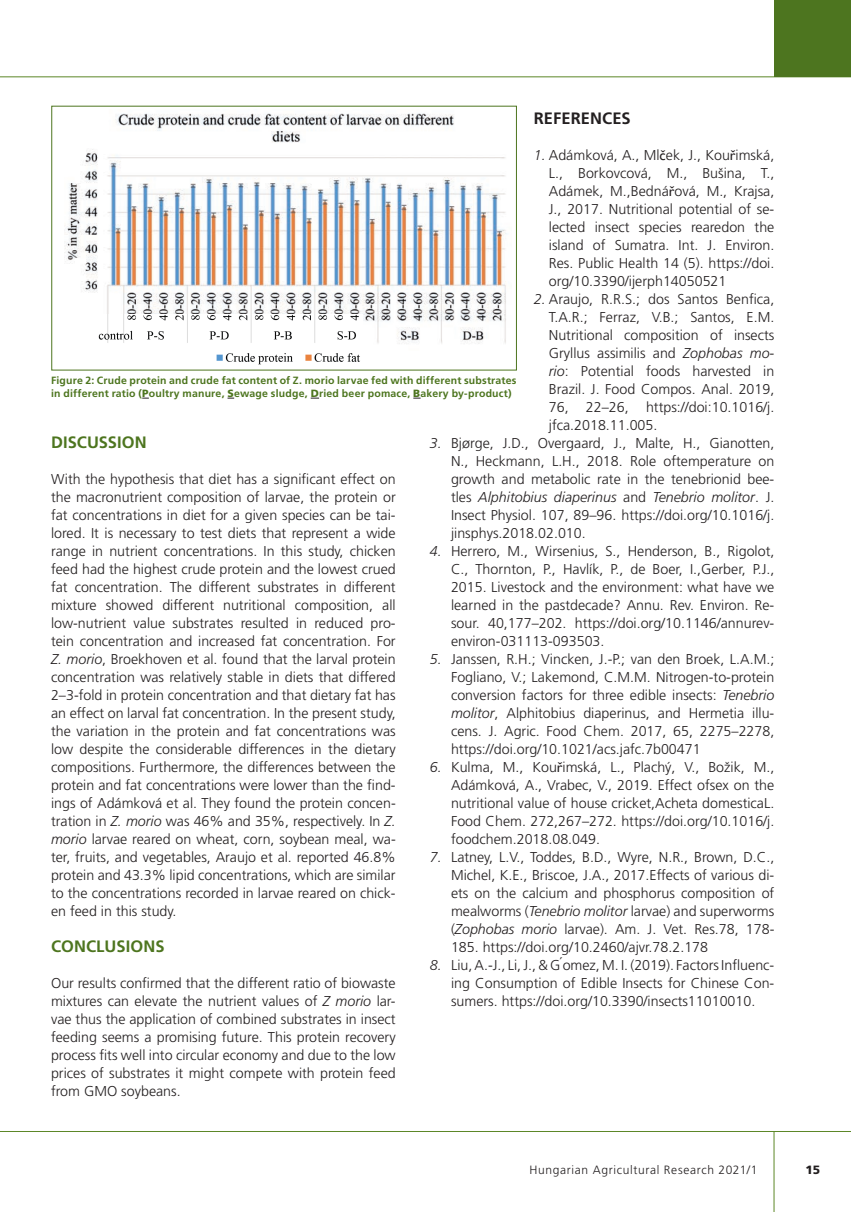
<style>
.page{position:relative;width:851px;height:1212px;background:#fff}
.page>*{position:absolute;margin:0;border:0;box-sizing:border-box;transform-origin:0 0}
.t1{font:700 16.5px "Frutiger QS";letter-spacing:.005em;color:#4d751f}
.t2{font:700 16.5px "Frutiger QS";letter-spacing:.005em;color:#231f20}
.t3{font:300 14.25px/18px "Frutiger QS";color:#231f20;text-align:justify}
.t4{font:300 12px "Frutiger QS";letter-spacing:.055em;color:#231f20}
.t5{font:900 12px "Frutiger QS";color:#231f20}
.t6{font:700 10.5px/13.5px "Frutiger QS";letter-spacing:.015em;color:#4d751f}
.s1{font-style:italic}
.s2{font-family:"Gill Sans";font-weight:400}
.s3{font-family:"Times New Roman";font-weight:400}
.s4{font-weight:900}
</style>
<div class="page">
<hr style="left:0;top:77px;width:850px;height:1px;background:#5c8727">
<hr style="left:0;top:1131px;width:850px;height:1px;background:#5c8727">
<hr style="left:773px;top:1131px;width:1px;height:81px;background:#5c8727">
<div style="left:774px;top:0;width:76px;height:77px;background:#4d751f"></div>
<img style="left:64px;top:113px;width:443px;height:252px">
<p class="t2" style="left:533px;top:109px;width:98px">REFERENCES</p>
<p class="t3" style="left:548px;top:146px;width:227px;text-indent:-15px"><span class="s1">1.</span> Adámková, A., Ml<span class="s2">č</span>ek, J., Kou<span class="s2">ř</span>imská, L., Borkovcová, M., Bušina, T., Adámek, M.,Bedná<span class="s2">ř</span>ová, M., Krajsa, J., 2017. Nutritional potential of se&shy;lected insect species rearedon the island of Sumatra. Int. J. Environ.<br>Res. Public Health 14 (5). https://doi. org/10.3390/ijerph14050521</p>
<p class="t3" style="left:548px;top:290px;width:227px;text-indent:-15px"><span class="s1">2.</span> Araujo, R.R.S.; dos Santos Benfica, T.A.R.; Ferraz, V.B.; Santos, E.M.<br>Nutritional composition of insects Gryllus assimilis and <span class="s1">Zophobas mo&shy;rio</span>: Potential foods harvested in Brazil. J. Food Compos. Anal. 2019, 76, 22–26, https://doi:10.1016/j. jfca.2018.11.005.</p>
<p class="t3" style="left:451px;top:434px;width:325px;text-indent:-21px"><span class="s1">3.</span> Bjørge, J.D., Overgaard, J., Malte, H., Gianotten, N., Heckmann, L.H., 2018. Role oftemperature on growth and metabolic rate in the tenebrionid bee&shy;tles <span class="s1">Alphitobius diaperinus</span> and <span class="s1">Tenebrio molitor</span>. J.<br>Insect Physiol. 107, 89–96. https://doi.org/10.1016/j. jinsphys.2018.02.010.</p>
<p class="t3" style="left:451px;top:542px;width:325px;text-indent:-21px"><span class="s1">4.</span> Herrero, M., Wirsenius, S., Henderson, B., Rigolot, C., Thornton, P., Havlík, P., de Boer, I.,Gerber, P.J., 2015. Livestock and the environment: what have we learned in the pastdecade? Annu. Rev. Environ. Re&shy;sour. 40,177–202. https://doi.org/10.1146/annurev&shy;environ-031113-093503.</p>
<p class="t3" style="left:451px;top:650px;width:325px;text-indent:-21px"><span class="s1">5.</span> Janssen, R.H.; Vincken, J.-P.; van den Broek, L.A.M.; Fogliano, V.; Lakemond, C.M.M. Nitrogen-to-protein conversion factors for three edible insects: <span class="s1">Tenebrio molitor</span>, Alphitobius diaperinus, and Hermetia illu&shy;cens. J. Agric. Food Chem. 2017, 65, 2275–2278, https://doi.org/10.1021/acs.jafc.7b00471</p>
<p class="t3" style="left:451px;top:758px;width:325px;text-indent:-21px"><span class="s1">6.</span> Kulma, M., Kou<span class="s2">ř</span>imská, L., Plachý, V., Božik, M., Adámková, A., Vrabec, V., 2019. Effect ofsex on the nutritional value of house cricket,Acheta domesticaL.<br>Food Chem. 272,267–272. https://doi.org/10.1016/j. foodchem.2018.08.049.</p>
<p class="t3" style="left:451px;top:848px;width:325px;text-indent:-21px"><span class="s1">7.</span> Latney, L.V., Toddes, B.D., Wyre, N.R., Brown, D.C., Michel, K.E., Briscoe, J.A., 2017.Effects of various di&shy;ets on the calcium and phosphorus composition of mealworms (<span class="s1">Tenebrio molitor</span> larvae) and superworms (<span class="s1">Zophobas morio</span> larvae). Am. J. Vet. Res.78, 178- 185. https://doi.org/10.2460/ajvr.78.2.178</p>
<p class="t3" style="left:451px;top:956px;width:325px;text-indent:-21px"><span class="s1">8.</span> Liu, A.-J., Li, J., &amp; G <span class="s3">́</span>omez, M. I. (2019). Factors Influenc&shy;ing Consumption of Edible Insects for Chinese Con&shy;sumers. https://doi.org/10.3390/insects11010010.</p>
<p class="t6" style="left:51px;top:373px;width:467px">Figure 2: Crude protein and crude fat content of Z. morio larvae fed with different substrates in different ratio (<span class="s4">P</span>oultry manure, <span class="s4">S</span>ewage sludge, <span class="s4">D</span>ried beer pomace, <span class="s4">B</span>akery by-product)</p>
<p class="t1" style="left:51px;top:433px;width:97px">DISCUSSION</p>
<p class="t3" style="left:51px;top:470px;width:346px">With the hypothesis that diet has a significant effect on the macronutrient composition of larvae, the protein or fat concentrations in diet for a given species can be tai&shy;lored. It is necessary to test diets that represent a wide range in nutrient concentrations. In this study, chicken feed had the highest crude protein and the lowest crued fat concentration. The different substrates in different mixture showed different nutritional composition, all low-nutrient value substrates resulted in reduced pro&shy;tein concentration and increased fat concentration. For <span class="s1">Z. morio</span>, Broekhoven et al. found that the larval protein concentration was relatively stable in diets that differed 2–3-fold in protein concentration and that dietary fat has an effect on larval fat concentration. In the present study, the variation in the protein and fat concentrations was low despite the considerable differences in the dietary compositions. Furthermore, the differences between the protein and fat concentrations were lower than the find&shy;ings of Adámková et al. They found the protein concen&shy;tration in <span class="s1">Z. morio</span> was 46% and 35%, respectively. In <span class="s1">Z. morio</span> larvae reared on wheat, corn, soybean meal, wa&shy;ter, fruits, and vegetables, Araujo et al. reported 46.8% protein and 43.3% lipid concentrations, which are similar to the concentrations recorded in larvae reared on chick&shy;en feed in this study.</p>
<p class="t1" style="left:51px;top:937px;width:115px">CONCLUSIONS</p>
<p class="t3" style="left:51px;top:974px;width:346px">Our results confirmed that the different ratio of biowaste mixtures can elevate the nutrient values of <span class="s1">Z morio</span> lar&shy;vae thus the application of combined substrates in insect feeding seems a promising future. This protein recovery process fits well into circular economy and due to the low prices of substrates it might compete with protein feed from GMO soybeans.</p>
<p class="t4" style="left:529px;top:1163px;width:229px">Hungarian Agricultural Research 2021/1</p>
<p class="t5" style="left:805px;top:1163px;width:16px">15</p>
</div>
